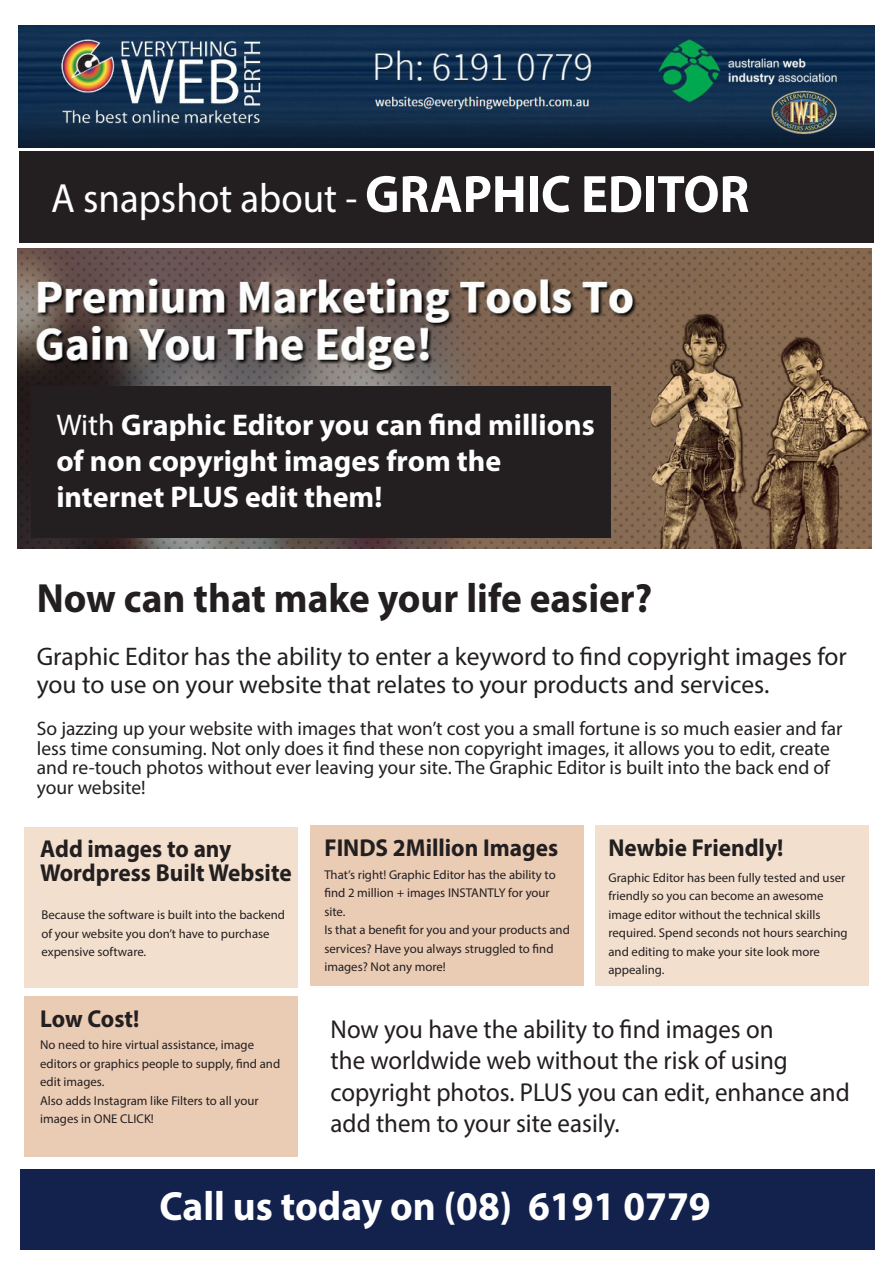
<style>
.page{position:relative;width:893px;height:1263px;background:#fff}
.page>*{position:absolute;margin:0;border:0;box-sizing:border-box;transform-origin:0 0}
.t1{font:700 40.95px "Myriad Pro";color:#231f20;scale:.96 1}
.t2{font:40.95px "Myriad Pro";color:#fff;scale:.95 1}
.t3{font:700 40.95px "Myriad Pro";color:#fff;scale:.96 1}
.t4{font:700 30px/36px "Myriad Pro";color:#fff}
.t5{font:25.95px/31.5px "Myriad Pro";color:#231f20;scale:.96 1}
.t6{font:25.5px/28.5px "Myriad Pro";color:#231f20}
.t7{font:700 24.6px/24px "Myriad Pro";color:#231f20;scale:.95 1}
.t8{font:19.5px/19.5px "Myriad Pro";color:#231f20}
.t9{font:12.75px/18.5px "Myriad Pro";color:#231f20}
.s1{font-weight:700;font-size:52.95px}
.s2{font-weight:400}
</style>
<div class="page">
<div style="left:24px;top:827px;width:274px;height:160px;background:#f3dfce"></div>
<div style="left:595px;top:826px;width:273px;height:160px;background:#f3dfce"></div>
<div style="left:310px;top:826px;width:274px;height:160px;background:#eacbb4"></div>
<div style="left:24px;top:996px;width:274px;height:160px;background:#eacbb4"></div>
<img style="left:18px;top:26px;width:857px;height:121px">
<img style="left:17px;top:249px;width:855px;height:300px">
<div style="left:31px;top:386px;width:580px;height:152px;background:#231f20"></div>
<div style="left:19px;top:151px;width:855px;height:91px;background:#231f20"></div>
<div style="left:20px;top:1169px;width:854px;height:81px;background:#13224d"></div>
<h1 class="t2" style="left:51px;top:173px;width:737px">A snapshot about - <span class="s1">GRAPHIC EDITOR</span></h1>
<h2 class="t4" style="left:56px;top:406px;width:540px"><span class="s2">With</span> Graphic Editor you can find millions of non copyright images from the internet PLUS edit them!</h2>
<h1 class="t1" style="left:37px;top:572px;width:643px">Now can that make your life easier?</h1>
<h3 class="t6" style="left:37px;top:642px;width:811px">Graphic Editor has the ability to enter a keyword to find copyright images for you to use on your website that relates to your products and services.</h3>
<p class="t8" style="left:37px;top:719px;width:807px">So jazzing up your website with images that won’t cost you a small fortune is so much easier and far less time consuming. Not only does it find these non copyright images, it allows you to edit, create and re-touch photos without ever leaving your site. The Graphic Editor is built into the back end of your website!</p>
<h3 class="t7" style="left:40px;top:836px;width:266px">Add images to any<br>Wordpress Built Website</h3>
<p class="t9" style="left:41px;top:906px;width:245px">Because the software is built into the backend of your website you don’t have to purchase expensive software.</p>
<h3 class="t7" style="left:40px;top:1006px;width:106px">Low Cost!</h3>
<p class="t9" style="left:40px;top:1035px;width:242px">No need to hire virtual assistance, image editors or graphics people to supply, find and edit images.<br>Also adds Instagram like Filters to all your images in ONE CLICK!</p>
<h3 class="t7" style="left:324px;top:834px;width:248px">FINDS 2Million Images</h3>
<h3 class="t7" style="left:608px;top:834px;width:186px">Newbie Friendly!</h3>
<p class="t9" style="left:324px;top:865px;width:247px">That’s right! Graphic Editor has the ability to find 2 million + images INSTANTLY for your site.<br>Is that a benefit for you and your products and services? Have you always struggled to find images? Not any more!</p>
<p class="t9" style="left:608px;top:868px;width:241px">Graphic Editor has been fully tested and user friendly so you can become an awesome image editor without the technical skills required. Spend seconds not hours searching and editing to make your site look more appealing.</p>
<h3 class="t5" style="left:331px;top:1013px;width:542px">Now you have the ability to find images on<br>the worldwide web without the risk of using copyright photos. PLUS you can edit, enhance and add them to your site easily.</h3>
<h1 class="t3" style="left:160px;top:1179px;width:575px">Call us today on (08) 6191 0779</h1>
</div>
